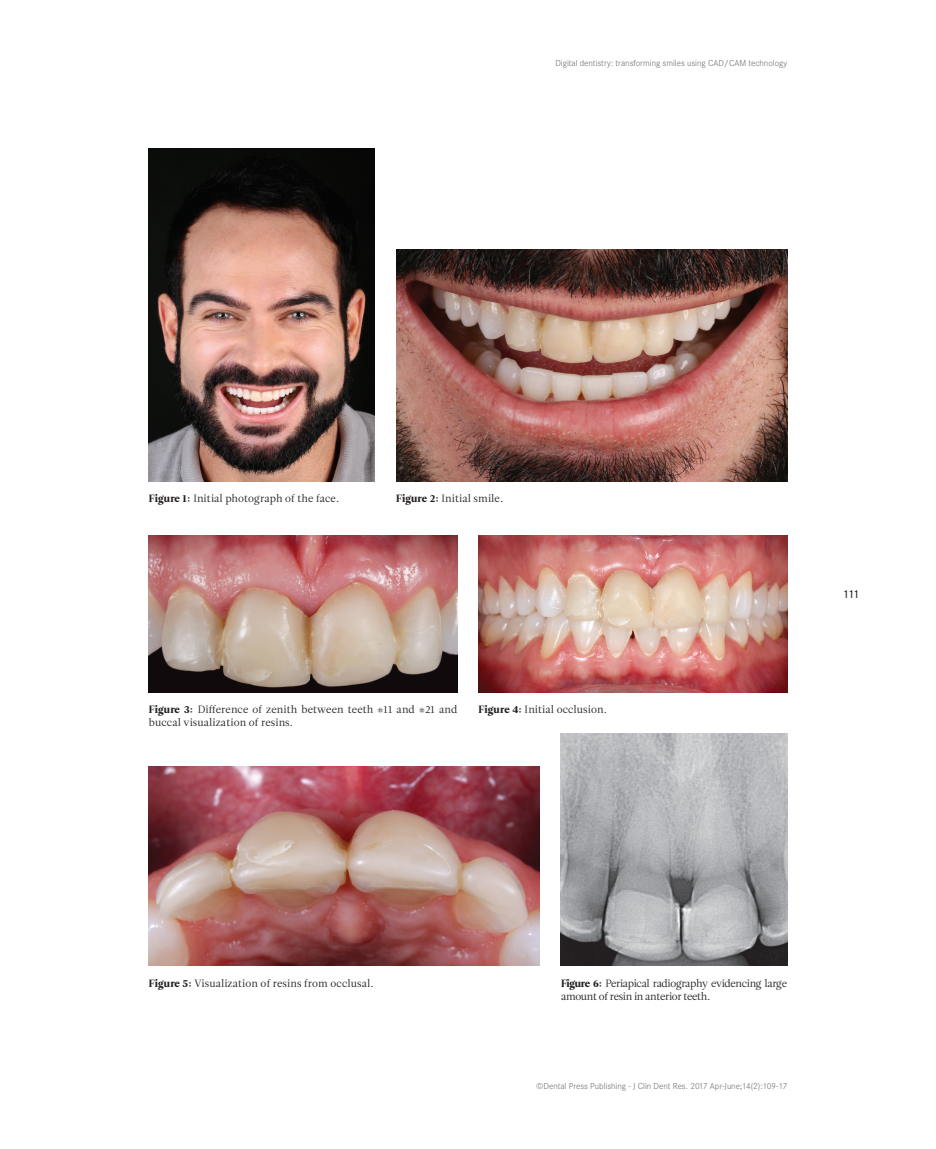
<style>
.page{position:relative;width:936px;height:1149px;background:#fff}
.page>*{position:absolute;margin:0;border:0;box-sizing:border-box;transform-origin:0 0}
.t1{font:500 12px "Corporate STOT";color:#231f20}
.t2{font:10.5px/12.6px "Leitura Roman 1";letter-spacing:.01em;color:#231f20}
.t3{font:10.5px/12.6px "Leitura Roman 1";letter-spacing:-.03em;color:#231f20}
.t4{font:300 9px "Corporate STOT";color:#6c6d70}
.s1{font-family:"Leitura Roman 4"}
</style>
<div class="page">
<img style="left:149px;top:149px;width:226px;height:332px">
<img style="left:396px;top:249px;width:391px;height:232px">
<img style="left:149px;top:535px;width:308px;height:157px">
<img style="left:149px;top:766px;width:390px;height:199px">
<img style="left:478px;top:535px;width:309px;height:157px">
<img style="left:560px;top:733px;width:227px;height:232px">
<p class="t4" style="left:555px;top:58px;width:233px">Digital dentistry: transforming smiles using CAD/CAM technology</p>
<p class="t2" style="left:149px;top:492px;width:192px"><span class="s1">Figure 1:</span> Initial photograph of the face.</p>
<p class="t2" style="left:396px;top:492px;width:109px"><span class="s1">Figure 2:</span> Initial smile.</p>
<p class="t2" style="left:149px;top:703px;width:310px"><span class="s1">Figure 3:</span> Difference of zenith between teeth #11 and #21 and buccal visualization of resins.</p>
<p class="t2" style="left:478px;top:703px;width:130px"><span class="s1">Figure 4:</span> Initial occlusion.</p>
<p class="t1" style="left:842px;top:586px;width:18px">111</p>
<p class="t2" style="left:149px;top:976px;width:226px"><span class="s1">Figure 5:</span> Visualization of resins from occlusal.</p>
<p class="t3" style="left:561px;top:977px;width:227px"><span class="s1">Figure 6:</span> Periapical radiography evidencing large amount of resin in anterior teeth.</p>
<p class="t4" style="left:536px;top:1080px;width:252px">©Dental Press Publishing - J Clin Dent Res. 2017 Apr-June;14(2):109-17</p>
</div>
